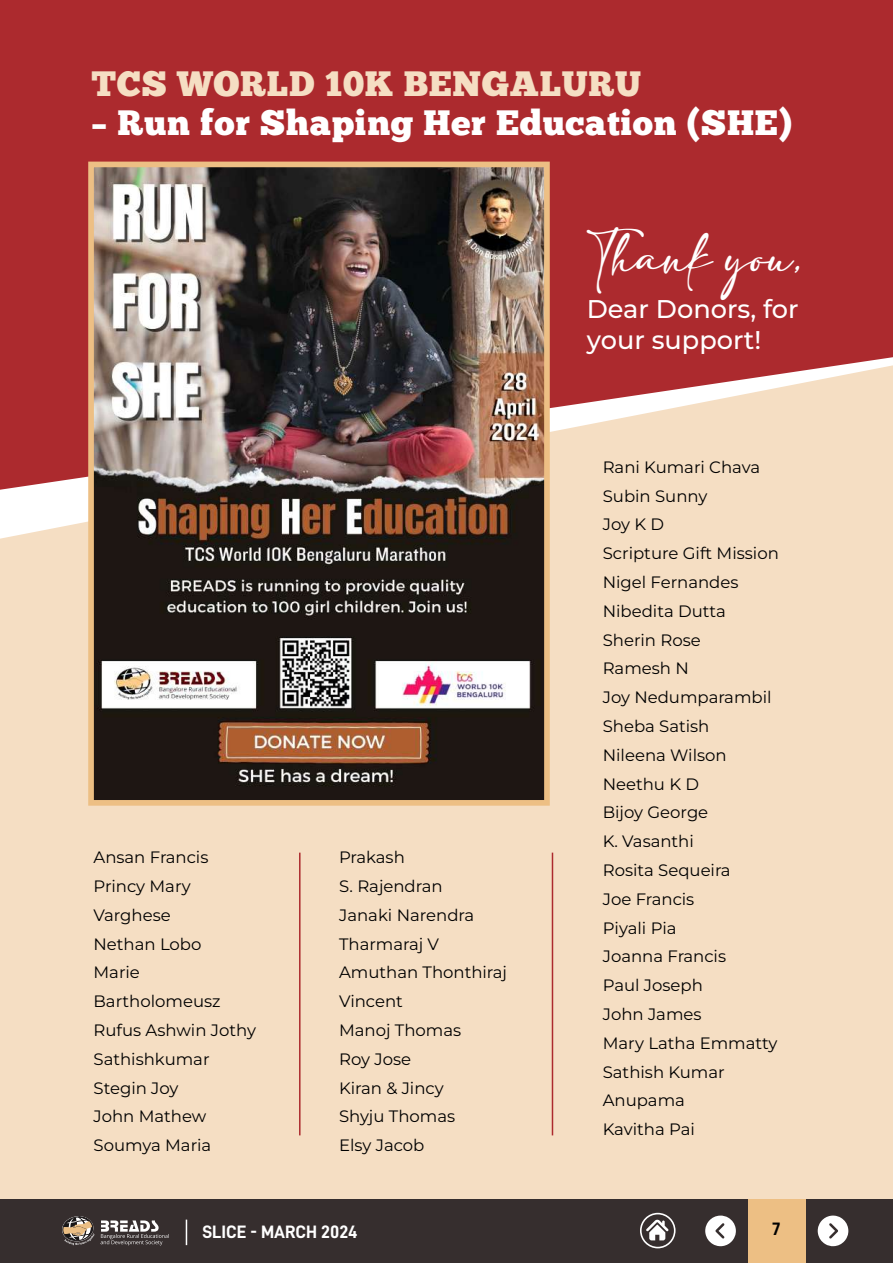
<style>
.page{position:relative;width:893px;height:1263px;background:#fff}
.page>*{position:absolute;margin:0;border:0;box-sizing:border-box;transform-origin:0 0}
.t1{font:36.45px "adelia";color:#fff}
.t2{font:35.25px "Chunk Five";letter-spacing:.02em;color:#fff}
.t3{font:35.25px "Chunk Five";letter-spacing:.02em;color:#f5dec3}
.t4{font:500 25.65px/30.5px "Montserrat";color:#fff}
.t5{font:18px "D DIN Bold";color:#fff}
.t6{font:18px "D DIN Bold";color:#000}
.t7{font:16.5px/28.8px "Montserrat";color:#000}
</style>
<div class="page">
<div style="left:0;top:0;width:893px;height:546px;background:#ac2a2e"></div>
<div style="left:0;top:365px;width:893px;height:834px;background:#f5dec3"></div>
<img style="left:95px;top:169px;width:448px;height:630px">
<div style="left:88px;top:162px;width:462px;height:644px;border:6px solid #edbf84"></div>
<hr style="left:299px;top:853px;width:2px;height:282px;background:#ac2a2e">
<hr style="left:552px;top:853px;width:1px;height:282px;background:#ac2a2e">
<div style="left:0;top:1199px;width:893px;height:64px;background:#362e2e"></div>
<div style="left:748px;top:1199px;width:58px;height:64px;background:#edbf84"></div>
<svg style="left:101px;top:1220px;width:68px;height:25px"></svg>
<svg style="left:62px;top:1216px;width:33px;height:29px"></svg>
<svg style="left:186px;top:1219px;width:1px;height:26px"></svg>
<svg style="left:818px;top:1215px;width:30px;height:31px"></svg>
<svg style="left:705px;top:1215px;width:31px;height:31px"></svg>
<svg style="left:646px;top:1219px;width:23px;height:21px"></svg>
<div style="left:640px;top:1213px;width:36px;height:35px;border:2px solid #fff;border-radius:50%"></div>
<h2 class="t3" style="left:91px;top:67px;width:551px">TCS World 10k Bengaluru</h2>
<h2 class="t2" style="left:91px;top:106px;width:702px">– Run for Shaping Her Education (SHE)</h2>
<p class="t7" style="left:94px;top:842px;width:164px">Ansan Francis<br>Princy Mary<br>Varghese<br>Nethan Lobo<br>Marie<br>Bartholomeusz<br>Rufus Ashwin Jothy<br>Sathishkumar<br>Stegin Joy<br>John Mathew<br>Soumya Maria</p>
<p class="t7" style="left:339px;top:842px;width:169px">Prakash<br>S. Rajendran<br>Janaki Narendra<br>Tharmaraj V<br>Amuthan Thonthiraj<br>Vincent<br>Manoj Thomas<br>Roy Jose<br>Kiran &amp; Jincy<br>Shyju Thomas<br>Elsy Jacob</p>
<h1 class="t1" style="left:587px;top:238px;width:220px">Thank you,</h1>
<h3 class="t4" style="left:587px;top:293px;width:213px">Dear Donors, for your support!</h3>
<p class="t7" style="left:603px;top:452px;width:178px">Rani Kumari Chava<br>Subin Sunny<br>Joy K D<br>Scripture Gift Mission<br>Nigel Fernandes<br>Nibedita Dutta<br>Sherin Rose<br>Ramesh N<br>Joy Nedumparambil<br>Sheba Satish<br>Nileena Wilson<br>Neethu K D<br>Bijoy George<br>K. Vasanthi<br>Rosita Sequeira<br>Joe Francis<br>Piyali Pia<br>Joanna Francis<br>Paul Joseph<br>John James<br>Mary Latha Emmatty<br>Sathish Kumar<br>Anupama<br>Kavitha Pai</p>
<p class="t5" style="left:202px;top:1221px;width:157px">SLICE - MARCH 2024</p>
<p class="t6" style="left:772px;top:1219px;width:10px">7</p>
</div>
